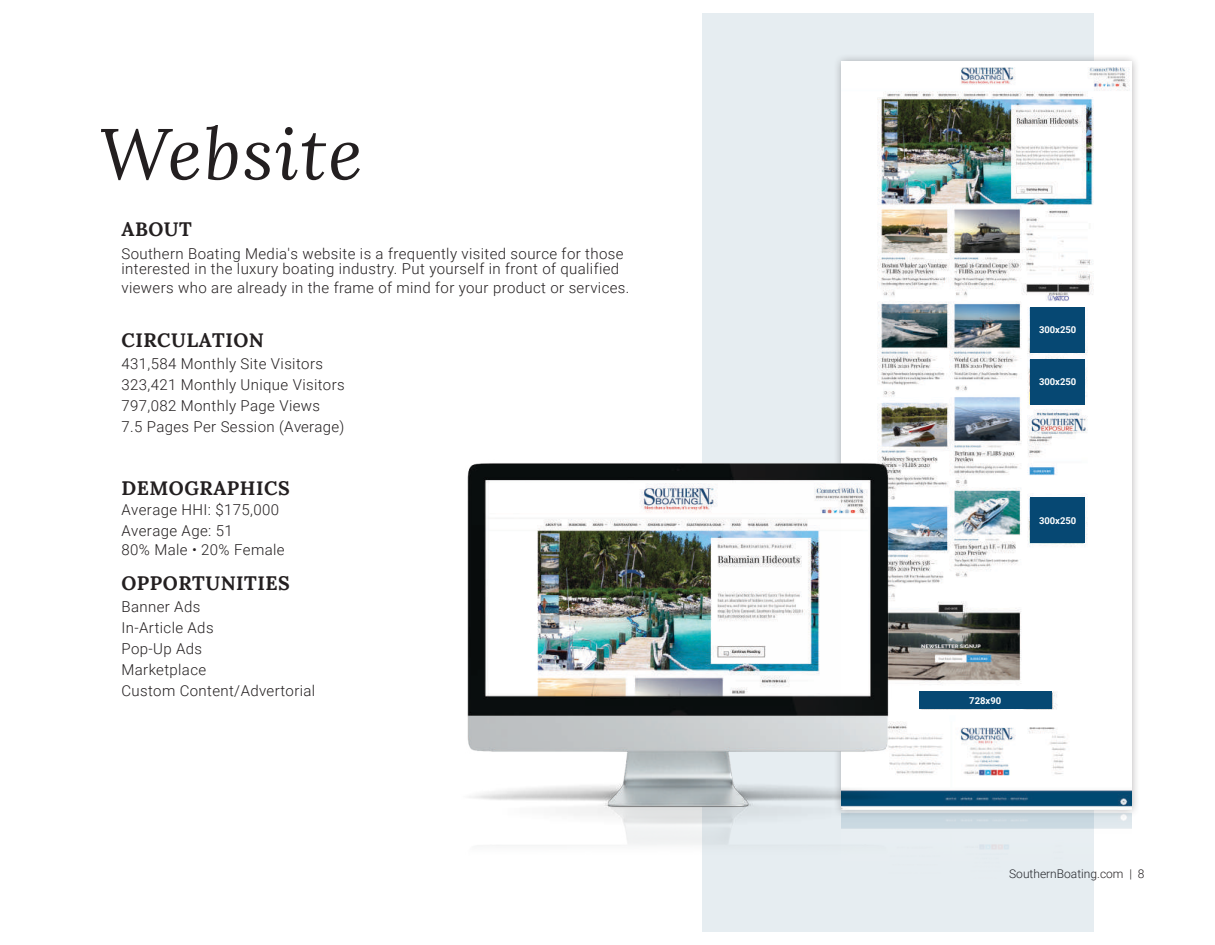
<style>
.page{position:relative;width:1215px;height:945px;background:#fff}
.page>*{position:absolute;margin:0;border:0;box-sizing:border-box;transform-origin:0 0}
.t1{font:italic 72px "Lora";letter-spacing:.025em;color:#231f20}
.t2{font:700 19.5px "Lora";letter-spacing:.025em;color:#231f20}
.t3{font:300 15px/21px "Roboto";letter-spacing:.025em;color:#231f20}
.t4{font:300 12px "Roboto";color:#231f20}
.t5{font:700 9.45px "Roboto";color:#fff}
</style>
<div class="page">
<div style="left:702px;top:14px;width:392px;height:918px;background:#e6edf1"></div>
<div style="left:833px;top:53px;width:308px;height:765px;background:#231f20;opacity:.35"></div>
<img style="left:842px;top:62px;width:290px;height:787px">
<div style="left:1030px;top:307px;width:55px;height:45px;background:#064873"></div>
<div style="left:1030px;top:359px;width:55px;height:46px;background:#064873"></div>
<div style="left:1030px;top:497px;width:55px;height:46px;background:#064873"></div>
<div style="left:919px;top:691px;width:133px;height:18px;background:#064873"></div>
<img style="left:467px;top:437px;width:517px;height:412px">
<h1 class="t1" style="left:99px;top:105px;width:265px">Website</h1>
<h2 class="t2" style="left:122px;top:212px;width:72px">ABOUT</h2>
<p class="t3" style="left:122px;top:245px;width:504px;line-height:15px">Southern Boating Media's website is a frequently visited source for those interested in the luxury boating industry. Put yourself in front of qualified</p>
<p class="t3" style="left:122px;top:276px;width:509px">viewers who are already in the frame of mind for your product or services.</p>
<h2 class="t2" style="left:122px;top:323px;width:144px">CIRCULATION</h2>
<p class="t3" style="left:122px;top:353px;width:225px">431,584 Monthly Site Visitors<br>323,421 Monthly Unique Visitors<br>797,082 Monthly Page Views<br>7.5 Pages Per Session (Average)</p>
<h2 class="t2" style="left:122px;top:472px;width:170px">DEMOGRAPHICS</h2>
<p class="t3" style="left:122px;top:499px;width:159px">Average HHI: $175,000<br>Average Age: 51</p>
<p class="t3" style="left:122px;top:538px;width:165px">80% Male • 20% Female</p>
<h2 class="t2" style="left:122px;top:567px;width:170px">OPPORTUNITIES</h2>
<p class="t3" style="left:122px;top:596px;width:195px">Banner Ads<br>In-Article Ads<br>Pop-Up Ads<br>Marketplace<br>Custom Content/Advertorial</p>
<p class="t5" style="left:1039px;top:323px;width:39px">300x250</p>
<p class="t5" style="left:1039px;top:375px;width:39px">300x250</p>
<p class="t5" style="left:1039px;top:514px;width:39px">300x250</p>
<p class="t5" style="left:969px;top:694px;width:33px">728x90</p>
<p class="t4" style="left:1009px;top:865px;width:137px">SouthernBoating.com | 8</p>
</div>
